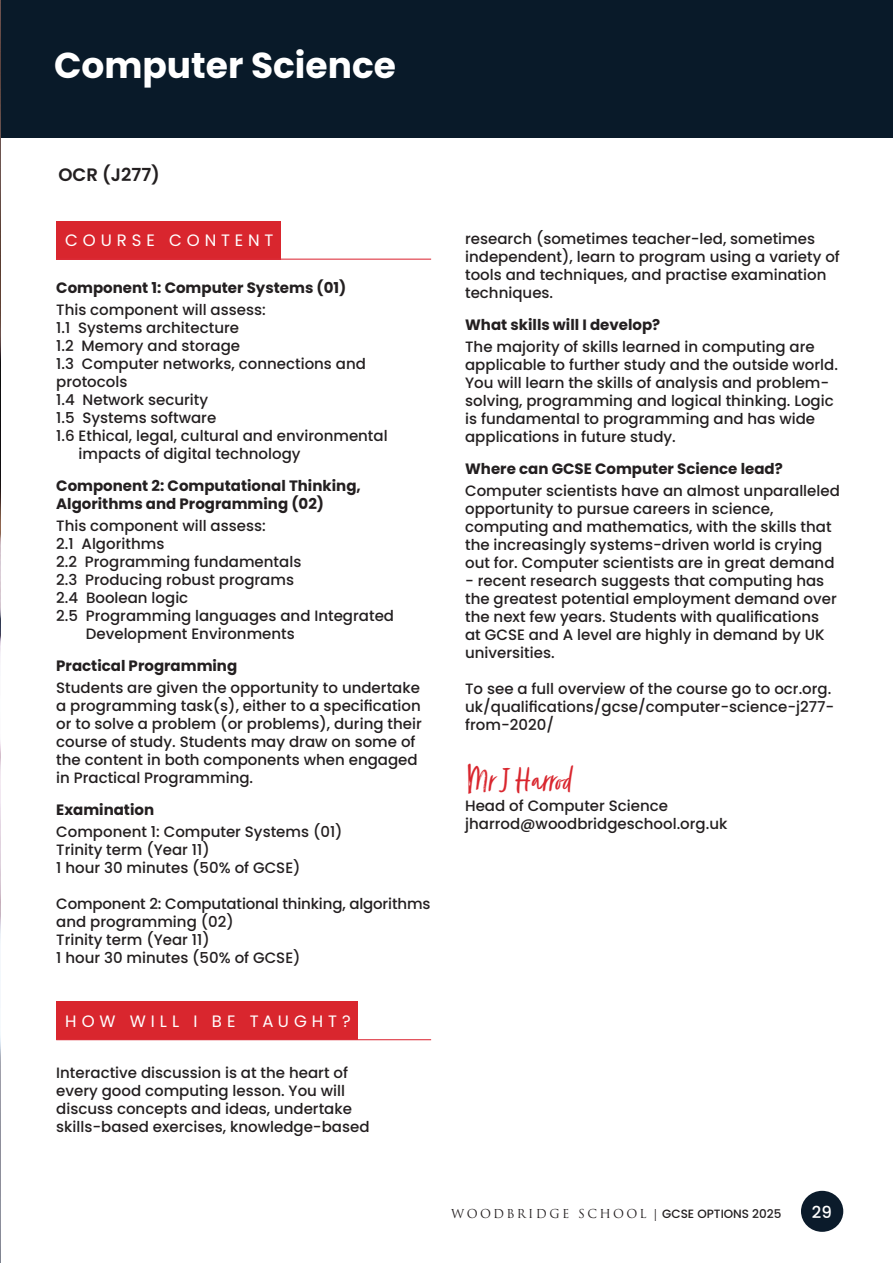
<style>
.page{position:relative;width:893px;height:1263px;background:#fff}
.page>*{position:absolute;margin:0;border:0;box-sizing:border-box;transform-origin:0 0}
.t1{font:300 37.5px "Zooja";color:#d9262e}
.t2{font:700 36px "Poppins";color:#fff}
.t3{font:600 18px "Poppins";color:#231f20}
.t4{font:16.5px "Poppins";letter-spacing:.295em;color:#fff}
.t5{font:500 16.5px "Poppins";color:#fff}
.t6{font:500 15px/18px "Poppins";color:#231f20}
.t7{font:700 15px/18px "Poppins";color:#231f20}
.t8{font:12px "Trajan Pro";letter-spacing:.2em;color:#231f20}
.s1{font-weight:700}
.s2{font-family:"Poppins";font-weight:500}
</style>
<div class="page">
<div style="left:801px;top:1191px;width:42px;height:41px;background:#0b1b2b;border-radius:50%"></div>
<div style="left:56px;top:221px;width:225px;height:38px;background:#d9262e"></div>
<hr style="left:56px;top:259px;width:375px;height:1px;background:#dd2d39">
<div style="left:56px;top:1002px;width:302px;height:38px;background:#d9262e"></div>
<hr style="left:56px;top:1039px;width:375px;height:1px;background:#dd2d39">
<div style="left:1px;top:0;width:891px;height:138px;background:#091a29"></div>
<img style="left:0;top:0;width:1px;height:1263px">
<h2 class="t2" style="left:54px;top:45px;width:343px">Computer Science</h2>
<p class="t3" style="left:58px;top:164px;width:103px">OCR (J277)</p>
<p class="t4" style="left:65px;top:231px;width:210px">COURSE CONTENT</p>
<p class="t7" style="left:56px;top:278px;width:292px">Component 1: Computer Systems (01)</p>
<p class="t6" style="left:56px;top:301px;width:211px">This component will assess:</p>
<p class="t6" style="left:56px;top:319px;width:184px">1.1 Systems architecture</p>
<p class="t6" style="left:56px;top:337px;width:185px">1.2 Memory and storage</p>
<p class="t6" style="left:56px;top:355px;width:311px">1.3 Computer networks, connections and</p>
<p class="t6" style="left:56px;top:373px;width:73px">protocols</p>
<p class="t6" style="left:56px;top:391px;width:153px">1.4 Network security</p>
<p class="t6" style="left:56px;top:409px;width:162px">1.5 Systems software</p>
<p class="t6" style="left:56px;top:427px;width:333px">1.6 Ethical, legal, cultural and environmental</p>
<p class="t6" style="left:79px;top:445px;width:223px">impacts of digital technology</p>
<p class="t7" style="left:56px;top:476px;width:306px">Component 2: Computational Thinking,<br>Algorithms and Programming (02)</p>
<p class="t6" style="left:56px;top:517px;width:211px">This component will assess:</p>
<p class="t6" style="left:56px;top:535px;width:110px">2.1 Algorithms</p>
<p class="t6" style="left:56px;top:553px;width:247px">2.2 Programming fundamentals</p>
<p class="t6" style="left:56px;top:571px;width:239px">2.3 Producing robust programs</p>
<p class="t6" style="left:56px;top:589px;width:134px">2.4 Boolean logic</p>
<p class="t6" style="left:56px;top:607px;width:339px">2.5 Programming languages and Integrated</p>
<p class="t6" style="left:86px;top:625px;width:210px">Development Environments</p>
<p class="t7" style="left:56px;top:656px;width:183px">Practical Programming</p>
<p class="t6" style="left:56px;top:679px;width:367px">Students are given the opportunity to undertake a programming task(s), either to a specification or to solve a problem (or problems), during their course of study. Students may draw on some of the content in both components when engaged in Practical Programming.</p>
<p class="t7" style="left:56px;top:800px;width:99px">Examination</p>
<p class="t6" style="left:56px;top:823px;width:288px">Component 1: Computer Systems (01)<br>Trinity term (Year 11)<br>1 hour 30 minutes (50% of GCSE)</p>
<p class="t6" style="left:56px;top:895px;width:376px">Component 2: Computational thinking, algorithms and programming (02)<br>Trinity term (Year 11)<br>1 hour 30 minutes (50% of GCSE)</p>
<p class="t4" style="left:65px;top:1011px;width:287px">HOW WILL I BE TAUGHT?</p>
<p class="t6" style="left:56px;top:1063px;width:315px">Interactive discussion is at the heart of every good computing lesson. You will discuss concepts and ideas, undertake skills-based exercises, knowledge-based</p>
<p class="t6" style="left:465px;top:230px;width:376px">research (sometimes teacher-led, sometimes independent), learn to program using a variety of tools and techniques, and practise examination techniques.</p>
<p class="t7" style="left:465px;top:316px;width:197px">What skills will I develop?</p>
<p class="t6" style="left:465px;top:338px;width:374px">The majority of skills learned in computing are applicable to further study and the outside world.<br>You will learn the skills of analysis and problem&shy;solving, programming and logical thinking. Logic is fundamental to programming and has wide applications in future study.</p>
<p class="t7" style="left:465px;top:460px;width:319px">Where can GCSE Computer Science lead?</p>
<p class="t6" style="left:465px;top:482px;width:376px">Computer scientists have an almost unparalleled opportunity to pursue careers in science, computing and mathematics, with the skills that the increasingly systems-driven world is crying out for. Computer scientists are in great demand</p>
<p class="t6" style="left:465px;top:572px;width:373px">- recent research suggests that computing has the greatest potential employment demand over the next few years. Students with qualifications at GCSE and A level are highly in demand by UK universities.</p>
<p class="t6" style="left:465px;top:680px;width:371px">To see a full overview of the course go to ocr.org. uk/qualifications/gcse/computer-science-j277- from-2020/</p>
<h1 class="t1" style="left:465px;top:761px;width:108px">Mr J Harrod</h1>
<p class="t6" style="left:465px;top:797px;width:264px">Head of Computer Science jharrod@woodbridgeschool.org.uk</p>
<p class="t8" style="left:451px;top:1206px;width:332px">WOODBRIDGE SCHOOL <span class="s1">|</span> <span class="s2">GCSE OPTIONS 2025</span></p>
<p class="t5" style="left:812px;top:1202px;width:21px">29</p>
</div>
